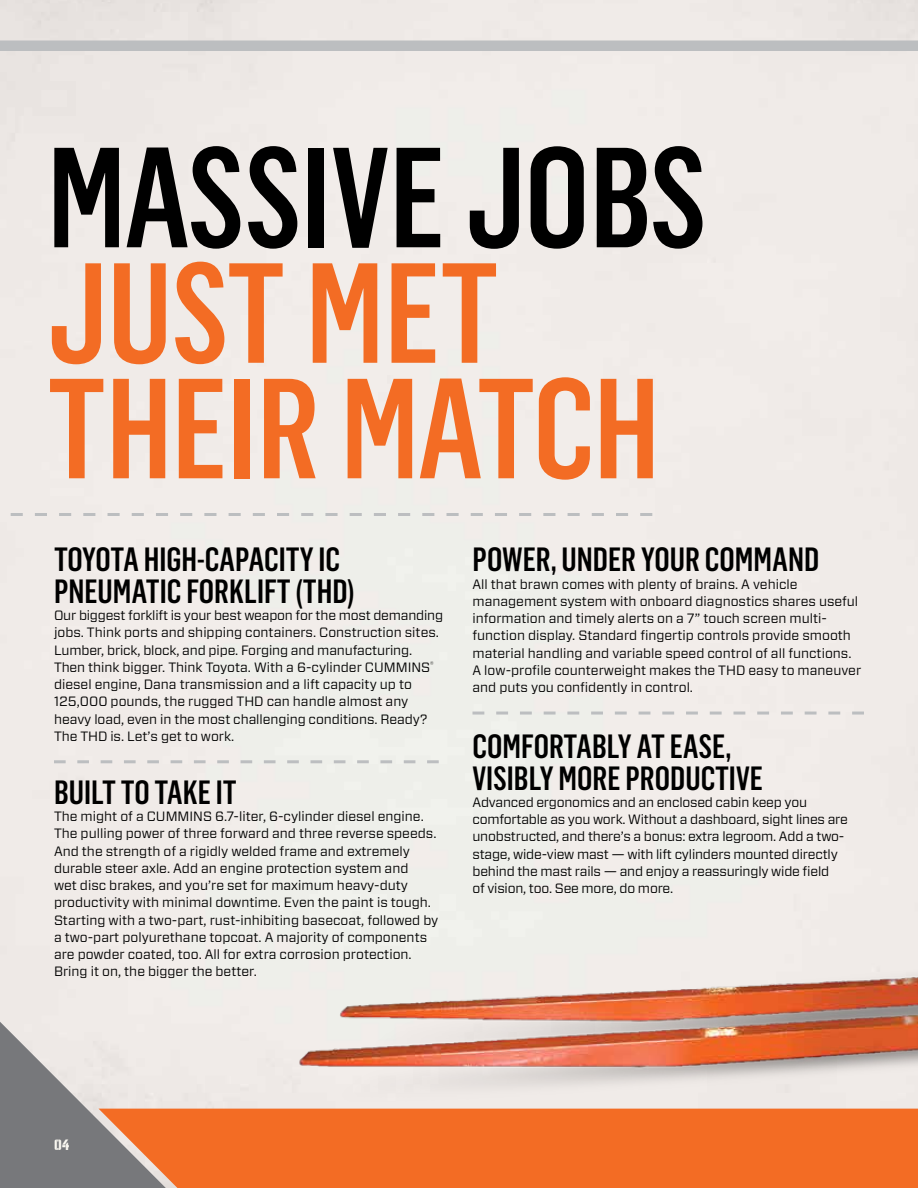
<style>
.page{position:relative;width:918px;height:1188px;background:#fff}
.page>*{position:absolute;margin:0;border:0;box-sizing:border-box;transform-origin:0 0}
.t1{font:500 139.5px/115.5px "Flama Condensed";letter-spacing:-.005em;color:#f36c24}
.t2{font:500 139.5px "Flama Condensed";letter-spacing:-.005em;color:#000}
.t3{font:500 33px/31.5px "Flama Condensed";color:#000}
.t4{font:15px "Numbers Prospekt";color:#fbf9f2}
.t5{font:13.5px/17.2px "Forza";color:#000}
</style>
<div class="page">
<div style="left:179px;top:1109px;width:739px;height:79px;background:#f36c24"></div>
<svg style="left:0;top:1008px;width:179px;height:180px;background:#bbaca4"></svg>
<img style="left:271px;top:236px;width:647px;height:898px">
<svg style="left:54px;top:760px;width:385px;height:3px"></svg>
<svg style="left:472px;top:712px;width:392px;height:3px"></svg>
<div style="left:0;top:35px;width:918px;height:201px;background:#f0ebe8"></div>
<svg style="left:0;top:513px;width:652px;height:3px;background:#d6d5d4"></svg>
<h1 class="t2" style="left:47px;top:110px;width:661px">MASSIVE JOBS</h1>
<h1 class="t1" style="left:47px;top:251px;width:614px">JUST MET<br>THEIR MATCH</h1>
<h2 class="t3" style="left:54px;top:543px;width:302px">TOYOTA HIGH-CAPACITY IC<br>PNEUMATIC FORKLIFT (THD)</h2>
<p class="t5" style="left:54px;top:607px;width:391px">Our biggest forklift is your best weapon for the most demanding jobs. Think ports and shipping containers. Construction sites.<br>Lumber, brick, block, and pipe. Forging and manufacturing.<br>Then think bigger. Think Toyota. With a 6-cylinder CUMMINS<sup>® </sup>diesel engine, Dana transmission and a lift capacity up to 125,000 pounds, the rugged THD can handle almost any heavy load, even in the most challenging conditions. Ready?<br>The THD is. Let’s get to work.</p>
<h2 class="t3" style="left:54px;top:775px;width:184px">BUILT TO TAKE IT</h2>
<p class="t5" style="left:54px;top:808px;width:386px">The might of a CUMMINS 6.7-liter, 6-cylinder diesel engine.<br>The pulling power of three forward and three reverse speeds.<br>And the strength of a rigidly welded frame and extremely durable steer axle. Add an engine protection system and<br>wet disc brakes, and you’re set for maximum heavy-duty productivity with minimal downtime. Even the paint is tough.<br>Starting with a two-part, rust-inhibiting basecoat, followed by a two-part polyurethane topcoat. A majority of components are powder coated, too. All for extra corrosion protection.<br>Bring it on, the bigger the better.</p>
<h2 class="t3" style="left:472px;top:543px;width:348px">POWER, UNDER YOUR COMMAND</h2>
<p class="t5" style="left:472px;top:575px;width:390px">All that brawn comes with plenty of brains. A vehicle management system with onboard diagnostics shares useful information and timely alerts on a 7” touch screen multi&shy;function display. Standard fingertip controls provide smooth material handling and variable speed control of all functions.<br>A low-profile counterweight makes the THD easy to maneuver and puts you confidently in control.</p>
<h2 class="t3" style="left:472px;top:730px;width:292px">COMFORTABLY AT EASE,<br>VISIBLY MORE PRODUCTIVE</h2>
<p class="t5" style="left:472px;top:793px;width:377px">Advanced ergonomics and an enclosed cabin keep you comfortable as you work. Without a dashboard, sight lines are unobstructed, and there’s a bonus: extra legroom. Add a two&shy;stage, wide-view mast — with lift cylinders mounted directly behind the mast rails — and enjoy a reassuringly wide field<br>of vision, too. See more, do more.</p>
<p class="t4" style="left:54px;top:1138px;width:17px">04</p>
</div>
